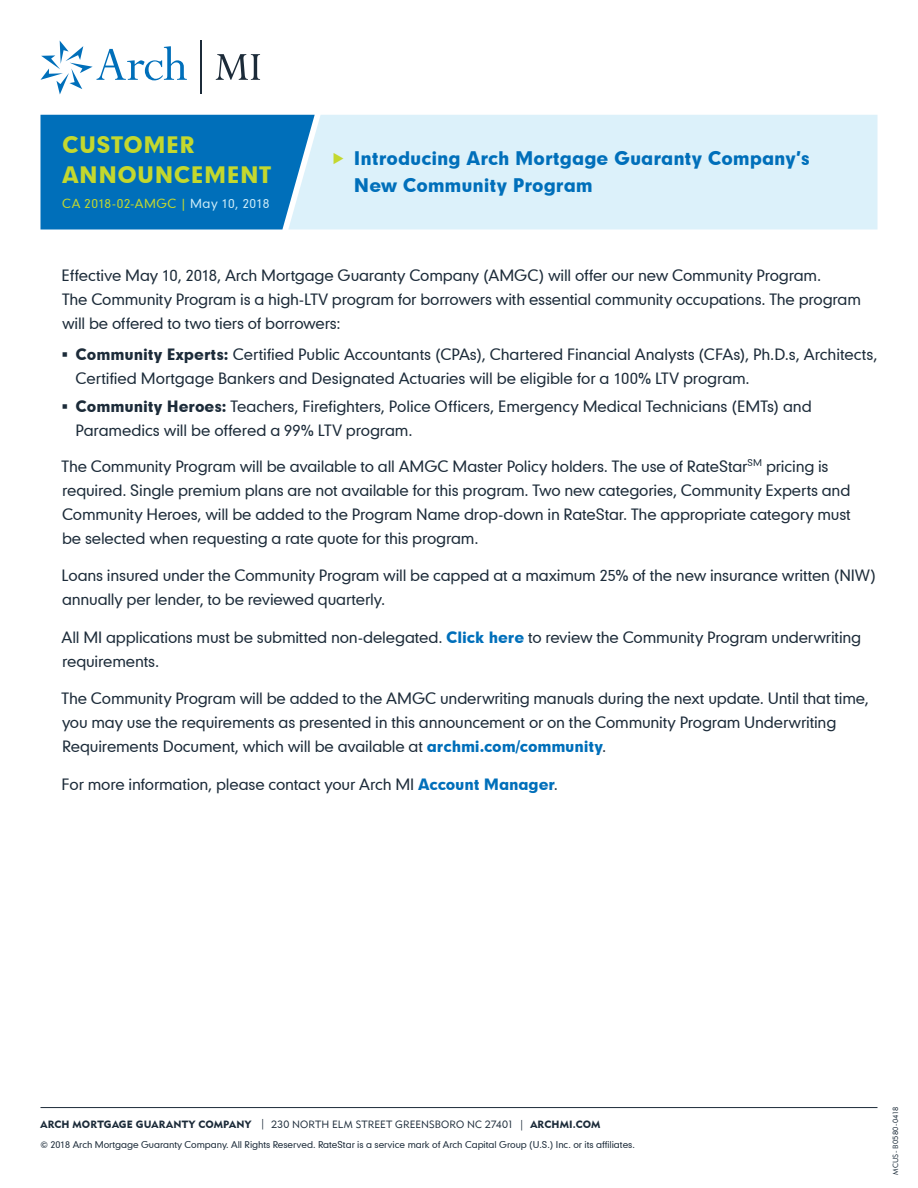
<style>
.page{position:relative;width:918px;height:1188px;background:#fff}
.page>*{position:absolute;margin:0;border:0;box-sizing:border-box;transform-origin:0 0}
.t1{font:21.75px/30px "Geometric 706 BT Black B";letter-spacing:.02em;color:#c4d82e}
.t2{font:18px/27px "Geometric 706 BT Black B";letter-spacing:-.005em;color:#006fba}
.t3{font:15px/24px "Geometric 706 BT Medium B";letter-spacing:-.01em;color:#1c2b39}
.t4{font:12px "Geometric 706 BT Medium B";letter-spacing:.035em;color:#c4d82e}
.t5{font:10.5px "Geometric 415 BT Black A";letter-spacing:.015em;color:#1c2b39}
.t6{font:9px "Geometric 706 BT Medium B";letter-spacing:-.005em;color:#1c2b39}
.t7{font:7.5px "Geometric 415 BT Lite A";letter-spacing:.01em;color:#1c2b39}
.s1{color:#cdecf8}
.s2{font-family:"Geometric 706 BT Black B"}
.s3{font-family:"Geometric 706 BT Black B";color:#006fba}
.s4{font-family:"Geometric 415 BT Lite A"}
</style>
<div class="page">
<svg style="left:40px;top:41px;width:147px;height:54px"></svg>
<hr style="left:201px;top:40px;width:1px;height:54px;background:#1c2b39">
<svg style="left:216px;top:54px;width:44px;height:26px"></svg>
<hr style="left:40px;top:1107px;width:838px;height:1px;background:#1c2b39">
<div style="left:40px;top:115px;width:248px;height:115px;background:#006fba"></div>
<div style="left:288px;top:115px;width:590px;height:115px;background:#dcf1fa"></div>
<svg style="left:334px;top:153px;width:10px;height:12px"></svg>
<h1 class="t1" style="left:62px;top:129px;width:211px">CUSTOMER<br>ANNOUNCEMENT</h1>
<p class="t4" style="left:62px;top:195px;width:209px">CA 2018-02-AMGC | <span class="s1">May 10, 2018</span></p>
<p class="t2" style="left:354px;top:145px;width:458px">Introducing Arch Mortgage Guaranty Company’s<br>New Community Program</p>
<p class="t3" style="left:62px;top:263px;width:801px">Effective May 10, 2018, Arch Mortgage Guaranty Company (AMGC) will offer our new Community Program.<br>The Community Program is a high-LTV program for borrowers with essential community occupations. The program will be offered to two tiers of borrowers:</p>
<p class="t3" style="left:76px;top:342px;width:804px"><span class="s2">Community Experts:</span> Certified Public Accountants (CPAs), Chartered Financial Analysts (CFAs), Ph.D.s, Architects,<br>Certified Mortgage Bankers and Designated Actuaries will be eligible for a 100% LTV program.</p>
<p class="t3" style="left:75px;top:394px;width:738px"><span class="s2">Community Heroes:</span> Teachers, Firefighters, Police Officers, Emergency Medical Technicians (EMTs) and<br>Paramedics will be offered a 99% LTV program.</p>
<p class="t3" style="left:62px;top:453px;width:791px">The Community Program will be available to all AMGC Master Policy holders. The use of RateStar<sup>SM</sup> pricing is required. Single premium plans are not available for this program. Two new categories, Community Experts and Community Heroes, will be added to the Program Name drop-down in RateStar. The appropriate category must be selected when requesting a rate quote for this program.</p>
<p class="t3" style="left:62px;top:563px;width:816px">Loans insured under the Community Program will be capped at a maximum 25% of the new insurance written (NIW) annually per lender, to be reviewed quarterly.</p>
<p class="t3" style="left:62px;top:624px;width:801px">All MI applications must be submitted non-delegated. <span class="s3">Click here</span> to review the Community Program underwriting requirements.</p>
<p class="t3" style="left:62px;top:686px;width:809px">The Community Program will be added to the AMGC underwriting manuals during the next update. Until that time, you may use the requirements as presented in this announcement or on the Community Program Underwriting<br>Requirements Document, which will be available at <span class="s3">archmi.com/community</span>.</p>
<p class="t3" style="left:62px;top:771px;width:498px">For more information, please contact your Arch MI <span class="s3">Account Manager</span>.</p>
<p class="t5" style="left:40px;top:1118px;width:561px">ARCH MORTGAGE GUARANTY COMPANY <span class="s4">| 230 NORTH ELM STREET GREENSBORO NC 27401 |</span> ARCHMI.COM</p>
<p class="t6" style="left:40px;top:1138px;width:596px">© 2018 Arch Mortgage Guaranty Company. All Rights Reserved. RateStar is a service mark of Arch Capital Group (U.S.) Inc. or its affiliates.</p>
<p class="t7" style="left:891px;top:1175px;width:69px;rotate:-90deg">MCUS- B0580-0418</p>
</div>
